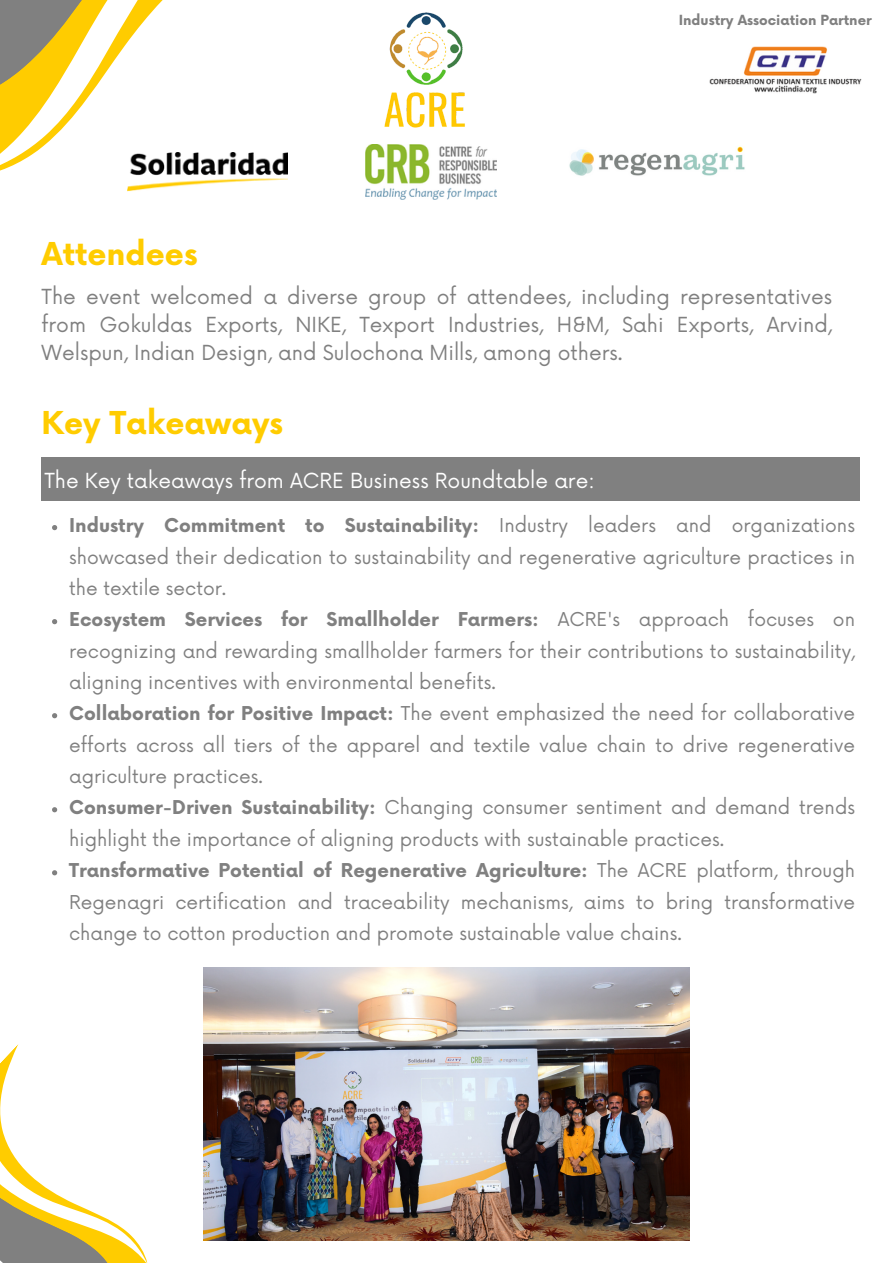
<style>
.page{position:relative;width:893px;height:1264px;background:#fff}
.page>*{position:absolute;margin:0;border:0;box-sizing:border-box;transform-origin:0 0}
.t1{font:700 30.75px "Now";color:#fc0}
.t2{font:20.25px/28px "Now";color:#808080;text-align:justify}
.t3{font:20.25px "Now";color:#fff}
.t4{font:18.6px/31.5px "Now";color:#808080;text-align:justify}
.t5{font:700 13.65px "Now";color:#808080}
.s1{font-weight:700}
</style>
<div class="page">
<img style="left:203px;top:967px;width:486px;height:273px">
<img style="left:0;top:1032px;width:357px;height:230px">
<svg style="left:0;top:109px;width:497px;height:91px"></svg>
<svg style="left:0;top:0;width:163px;height:109px"></svg>
<div style="left:42px;top:458px;width:817px;height:43px;background:#808080"></div>
<svg style="left:52px;top:525px;width:5px;height:5px"></svg>
<svg style="left:52px;top:619px;width:5px;height:5px"></svg>
<svg style="left:52px;top:713px;width:5px;height:5px"></svg>
<svg style="left:52px;top:807px;width:5px;height:5px"></svg>
<svg style="left:52px;top:870px;width:5px;height:5px"></svg>
<img style="left:365px;top:144px;width:131px;height:55px">
<img style="left:569px;top:146px;width:176px;height:30px">
<img style="left:370px;top:12px;width:109px;height:140px">
<img style="left:128px;top:153px;width:159px;height:38px">
<img style="left:709px;top:46px;width:152px;height:48px">
<p class="t5" style="left:678px;top:13px;width:194px">Industry Association Partner</p>
<p class="t1" style="left:42px;top:237px;width:157px">Attendees</p>
<p class="t2" style="left:42px;top:283px;width:791px">The event welcomed a diverse group of attendees, including representatives from Gokuldas Exports, NIKE, Texport Industries, H&amp;M, Sahi Exports, Arvind, Welspun, Indian Design, and Sulochona Mills, among others.</p>
<p class="t1" style="left:42px;top:406px;width:243px">Key Takeaways</p>
<p class="t3" style="left:44px;top:469px;width:551px">The Key takeaways from ACRE Business Roundtable are:</p>
<p class="t4" style="left:69px;top:510px;width:787px"><span class="s1">Industry Commitment to Sustainability:</span> Industry leaders and organizations showcased their dedication to sustainability and regenerative agriculture practices in the textile sector.</p>
<p class="t4" style="left:69px;top:604px;width:787px"><span class="s1">Ecosystem Services for Smallholder Farmers:</span> ACRE's approach focuses on recognizing and rewarding smallholder farmers for their contributions to sustainability, aligning incentives with environmental benefits.</p>
<p class="t4" style="left:69px;top:698px;width:787px"><span class="s1">Collaboration for Positive Impact:</span> The event emphasized the need for collaborative efforts across all tiers of the apparel and textile value chain to drive regenerative agriculture practices.</p>
<p class="t4" style="left:69px;top:792px;width:787px;line-height:32px"><span class="s1">Consumer-Driven Sustainability:</span> Changing consumer sentiment and demand trends highlight the importance of aligning products with sustainable practices.</p>
<p class="t4" style="left:69px;top:856px;width:787px"><span class="s1">Transformative Potential of Regenerative Agriculture:</span> The ACRE platform, through Regenagri certification and traceability mechanisms, aims to bring transformative change to cotton production and promote sustainable value chains.</p>
</div>
